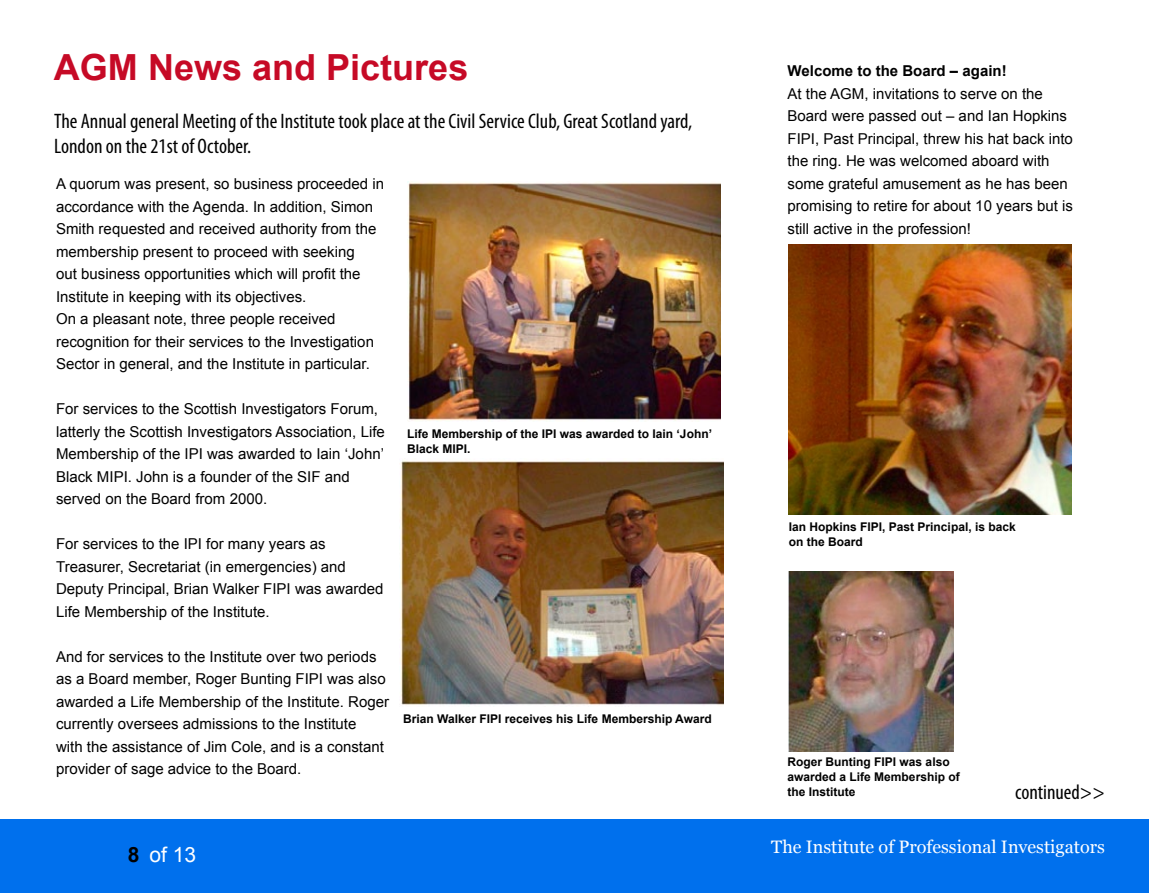
<style>
.page{position:relative;width:1149px;height:893px;background:#fff}
.page>*{position:absolute;margin:0;border:0;box-sizing:border-box;transform-origin:0 0}
.t1{font:700 36px "Arial";color:#c60a26}
.t2{font:condensed 21px/25.2px "Myriad Pro";color:#000}
.t3{font:21px "Arial";color:#fff}
.t4{font:18px "Georgia";color:#fff}
.t5{font:15px/22.5px "Arial";color:#000}
.t6{font:700 15px "Arial";color:#000}
.t7{font:700 12px/15px "Arial";color:#000}
.s1{font-weight:700;color:#000}
</style>
<div class="page">
<div style="left:0;top:819px;width:1148px;height:74px;background:#0070ed"></div>
<img style="left:407px;top:181px;width:313px;height:240px">
<img style="left:400px;top:460px;width:323px;height:245px">
<img style="left:788px;top:245px;width:283px;height:270px">
<img style="left:788px;top:572px;width:165px;height:180px">
<h1 class="t1" style="left:54px;top:44px;width:416px">AGM News and Pictures</h1>
<h2 class="t2" style="left:54px;top:108px;width:639px">The Annual general Meeting of the Institute took place at the Civil Service Club, Great Scotland yard,<br>London on the 21st of October.</h2>
<p class="t5" style="left:56px;top:173px;width:329px">A quorum was present, so business proceeded in accordance with the Agenda. In addition, Simon Smith requested and received authority from the membership present to proceed with seeking<br>out business opportunities which will profit the Institute in keeping with its objectives.<br>On a pleasant note, three people received recognition for their services to the Investigation Sector in general, and the Institute in particular.</p>
<p class="t5" style="left:56px;top:398px;width:330px">For services to the Scottish Investigators Forum, latterly the Scottish Investigators Association, Life Membership of the IPI was awarded to Iain ‘John’ Black MIPI. John is a founder of the SIF and served on the Board from 2000.</p>
<p class="t5" style="left:56px;top:533px;width:329px">For services to the IPI for many years as Treasurer, Secretariat (in emergencies) and Deputy Principal, Brian Walker FIPI was awarded Life Membership of the Institute.</p>
<p class="t5" style="left:56px;top:645px;width:334px">And for services to the Institute over two periods as a Board member, Roger Bunting FIPI was also awarded a Life Membership of the Institute. Roger currently oversees admissions to the Institute<br>with the assistance of Jim Cole, and is a constant provider of sage advice to the Board.</p>
<p class="t7" style="left:407px;top:427px;width:306px;line-height:14.4px">Life Membership of the IPI was awarded to Iain ‘John’<br>Black MIPI.</p>
<p class="t7" style="left:403px;top:712px;width:310px">Brian Walker FIPI receives his Life Membership Award</p>
<p class="t6" style="left:787px;top:61px;width:220px">Welcome to the Board – again!</p>
<p class="t5" style="left:787px;top:82px;width:287px">At the AGM, invitations to serve on the Board were passed out – and Ian Hopkins FIPI, Past Principal, threw his hat back into the ring. He was welcomed aboard with some grateful amusement as he has been promising to retire for about 10 years but is still active in the profession!</p>
<p class="t7" style="left:788px;top:520px;width:228px">Ian Hopkins FIPI, Past Principal, is back on the Board</p>
<p class="t7" style="left:787px;top:755px;width:174px">Roger Bunting FIPI was also awarded a Life Membership of the Institute</p>
<h2 class="t2" style="left:1014px;top:779px;width:91px">continued&gt;&gt;</h2>
<h2 class="t3" style="left:128px;top:840px;width:70px"><span class="s1">8</span> of 13</h2>
<p class="t4" style="left:771px;top:835px;width:335px">The Institute of Professional Investigators</p>
</div>
